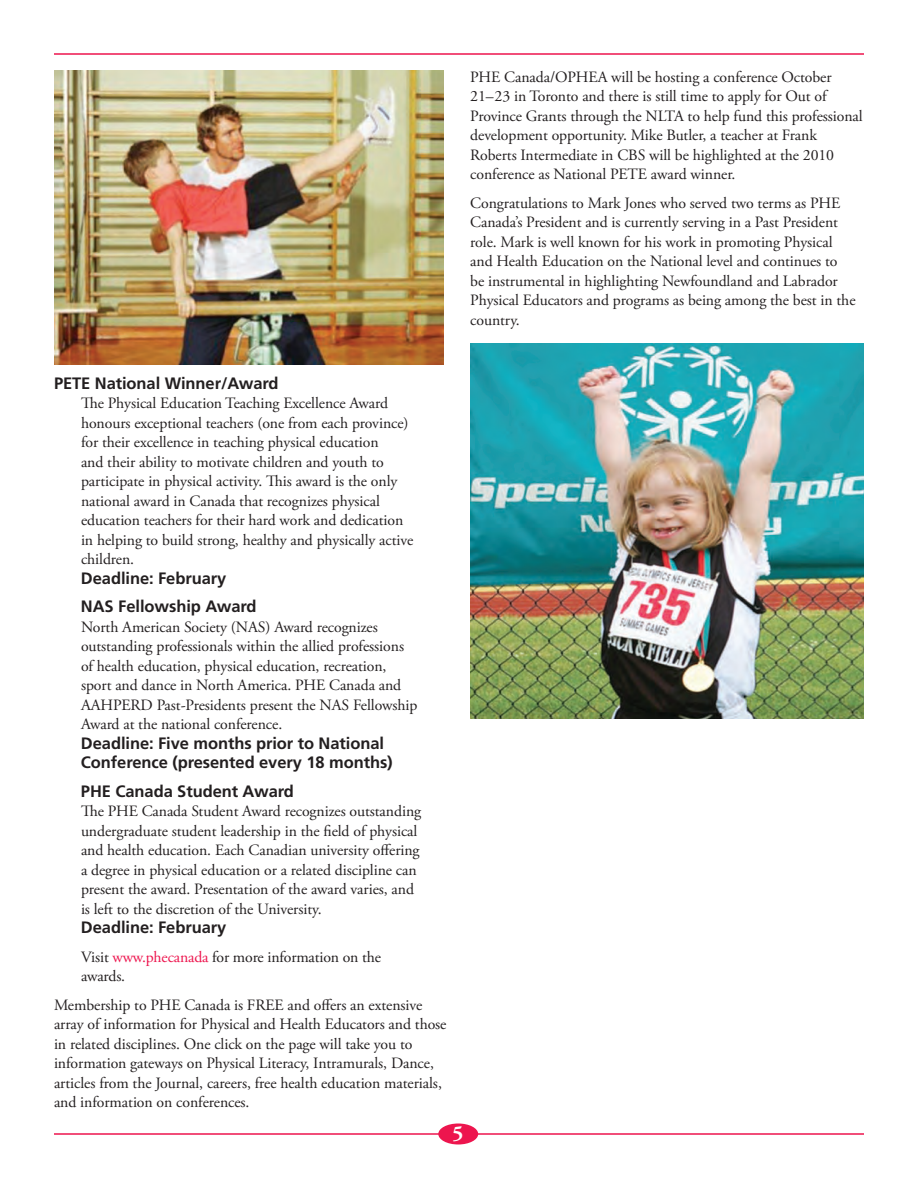
<style>
.page{position:relative;width:918px;height:1188px;background:#fff}
.page>*{position:absolute;margin:0;border:0;box-sizing:border-box;transform-origin:0 0}
.t1{font:700 21px "Adobe Garamond Pro";color:#fff}
.t2{font:700 16.5px/28.5px "Frutiger LT Std";letter-spacing:-.005em;color:#231f20}
.t3{font:15.75px/19.5px "Adobe Garamond Pro";letter-spacing:-.005em;color:#231f20}
.s1{color:#ed154e}
</style>
<div class="page">
<hr style="left:54px;top:1133px;width:810px;height:2px;background:#ed154e">
<hr style="left:54px;top:53px;width:810px;height:2px;background:#ed154e">
<div style="left:438px;top:1124px;width:40px;height:20px;background:#ed154e;border-radius:50%"></div>
<img style="left:54px;top:70px;width:389px;height:294px">
<img style="left:470px;top:344px;width:394px;height:375px">
<p class="t3" style="left:470px;top:67px;width:394px">PHE Canada/OPHEA will be hosting a conference October 21–23 in Toronto and there is still time to apply for Out of Province Grants through the NLTA to help fund this professional development opportunity. Mike Butler, a teacher at Frank Roberts Intermediate in CBS will be highlighted at the 2010 conference as National PETE award winner.</p>
<p class="t3" style="left:470px;top:193px;width:387px">Congratulations to Mark Jones who served two terms as PHE Canada’s President and is currently serving in a Past President role. Mark is well known for his work in promoting Physical and Health Education on the National level and continues to<br>be instrumental in highlighting Newfoundland and Labrador Physical Educators and programs as being among the best in the country.</p>
<p class="t2" style="left:54px;top:369px;width:226px">PETE National Winner/Award</p>
<p class="t3" style="left:81px;top:394px;width:334px">The Physical Education Teaching Excellence Award honours exceptional teachers (one from each province) for their excellence in teaching physical education<br>and their ability to motivate children and youth to participate in physical activity. This award is the only national award in Canada that recognizes physical education teachers for their hard work and dedication in helping to build strong, healthy and physically active children.</p>
<p class="t2" style="left:81px;top:564px;width:177px">Deadline: February<br>NAS Fellowship Award</p>
<p class="t3" style="left:81px;top:618px;width:338px">North American Society (NAS) Award recognizes outstanding professionals within the allied professions of health education, physical education, recreation, sport and dance in North America. PHE Canada and AAHPERD Past-Presidents present the NAS Fellowship Award at the national conference.</p>
<p class="t2" style="left:81px;top:733px;width:313px;line-height:19.5px">Deadline: Five months prior to National<br>Conference (presented every 18 months)</p>
<p class="t2" style="left:81px;top:777px;width:214px">PHE Canada Student Award</p>
<p class="t3" style="left:81px;top:802px;width:342px">The PHE Canada Student Award recognizes outstanding undergraduate student leadership in the field of physical and health education. Each Canadian university offering a degree in physical education or a related discipline can present the award. Presentation of the award varies, and is left to the discretion of the University.</p>
<p class="t2" style="left:81px;top:913px;width:147px">Deadline: February</p>
<p class="t3" style="left:81px;top:948px;width:302px">Visit <span class="s1">www.phecanada</span> for more information on the awards.</p>
<p class="t3" style="left:54px;top:996px;width:394px">Membership to PHE Canada is FREE and offers an extensive array of information for Physical and Health Educators and those in related disciplines. One click on the page will take you to information gateways on Physical Literacy, Intramurals, Dance, articles from the Journal, careers, free health education materials, and information on conferences.</p>
<h1 class="t1" style="left:452px;top:1121px;width:12px">5</h1>
</div>
